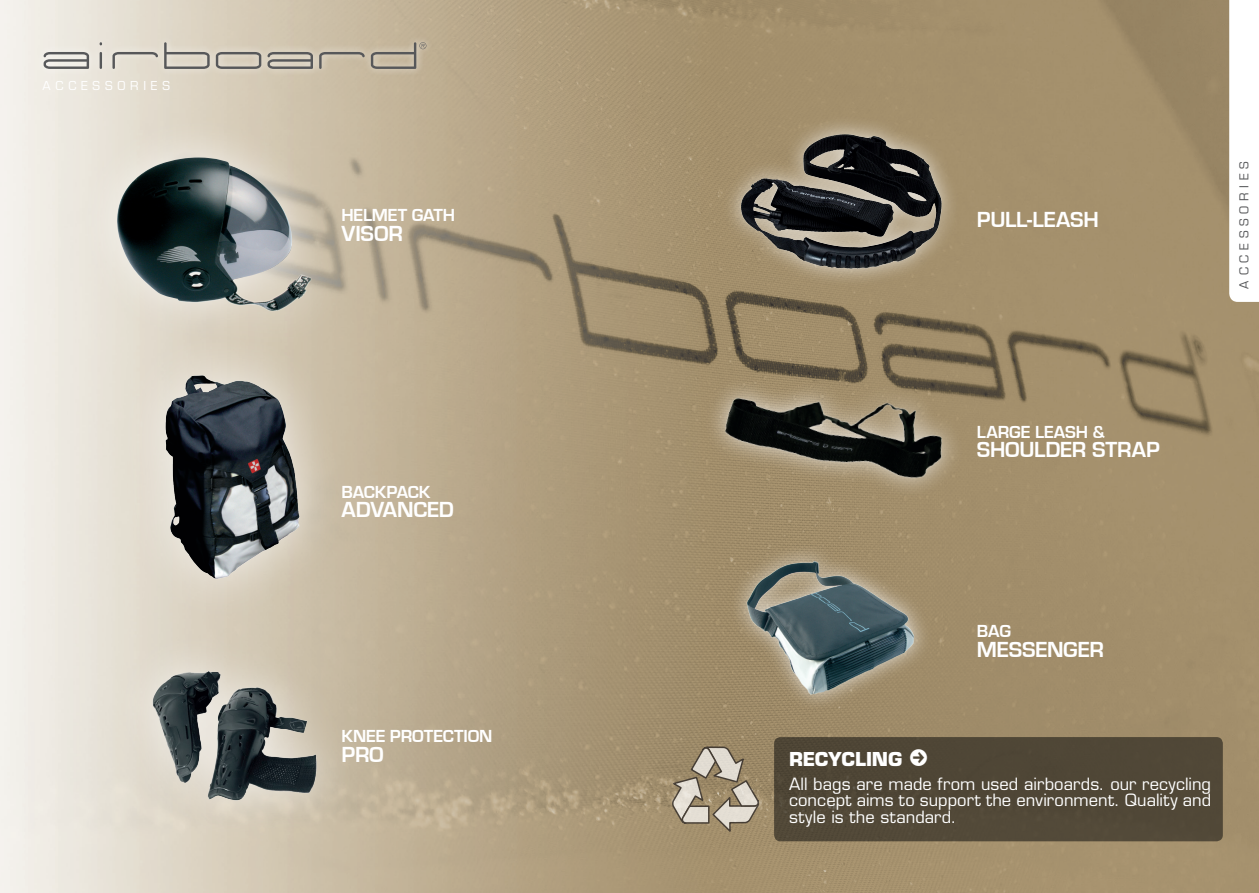
<style>
.page{position:relative;width:1259px;height:893px;background:#fff}
.page>*{position:absolute;margin:0;border:0;box-sizing:border-box;transform-origin:0 0}
.t1{font:700 22.5px "Eurostile";letter-spacing:-.01em;color:#fff}
.t2{font:900 21px "Eurostile OT";letter-spacing:-.005em;color:#fff}
.t3{font:700 18px "Eurostile";letter-spacing:-.01em;color:#fff}
.t4{font:16.5px/16.5px "Eurostile";letter-spacing:.005em;color:#fff;text-align:justify}
.t5{font:12px "Eurostile";letter-spacing:.4em;color:#fff}
.t6{font:12px "Eurostile";letter-spacing:.4em;color:#57585a}
.s1{font-family:"Mini Pics Directional RA";font-weight:400}
</style>
<div class="page">
<img style="left:0;top:0;width:1259px;height:893px">
<div style="left:36px;top:35px;width:397px;height:42px;background:#fff;opacity:.75"></div>
<svg style="left:216px;top:52px;width:45px;height:17px"></svg>
<svg style="left:319px;top:52px;width:46px;height:17px"></svg>
<svg style="left:100px;top:52px;width:2px;height:17px"></svg>
<svg style="left:112px;top:52px;width:46px;height:17px"></svg>
<svg style="left:267px;top:52px;width:46px;height:17px"></svg>
<svg style="left:44px;top:52px;width:45px;height:17px"></svg>
<svg style="left:164px;top:42px;width:46px;height:27px"></svg>
<svg style="left:371px;top:42px;width:55px;height:27px"></svg>
<div style="left:774px;top:737px;width:448px;height:104px;background:#504737;border-radius:6px"></div>
<svg style="left:695px;top:339px;width:279px;height:196px;background:#9c8967"></svg>
<img style="left:696px;top:292px;width:266px;height:238px">
<svg style="left:670px;top:745px;width:90px;height:88px;background:#ac9f88"></svg>
<svg style="left:1229px;top:0;width:30px;height:302px"></svg>
<div style="left:112px;top:630px;width:246px;height:211px;background:#fff;opacity:.75"></div>
<img style="left:152px;top:654px;width:167px;height:167px">
<div style="left:75px;top:115px;width:274px;height:236px;background:#fff;opacity:.75"></div>
<img style="left:115px;top:157px;width:205px;height:164px">
<div style="left:116px;top:328px;width:233px;height:298px;background:#fff;opacity:.75"></div>
<img style="left:122px;top:368px;width:201px;height:220px">
<div style="left:728px;top:543px;width:204px;height:169px;background:#a08c6a"></div>
<img style="left:731px;top:551px;width:196px;height:157px">
<div style="left:722px;top:115px;width:238px;height:173px;background:#a4906c"></div>
<img style="left:731px;top:80px;width:236px;height:214px">
<p class="t5" style="left:43px;top:78px;width:129px">ACCESSORIES</p>
<p class="t3" style="left:341px;top:206px;width:115px">HELMET GATH</p>
<h1 class="t1" style="left:341px;top:221px;width:63px">VISOR</h1>
<p class="t3" style="left:341px;top:482px;width:90px">BACKPACK</p>
<h1 class="t1" style="left:341px;top:498px;width:114px">ADVANCED</h1>
<p class="t3" style="left:341px;top:726px;width:152px">KNEE PROTECTION</p>
<h1 class="t1" style="left:341px;top:742px;width:44px">PRO</h1>
<h1 class="t1" style="left:977px;top:208px;width:123px">PULL-LEASH</h1>
<p class="t3" style="left:977px;top:422px;width:130px">LARGE LEASH &amp;</p>
<h1 class="t1" style="left:977px;top:438px;width:184px">SHOULDER STRAP</h1>
<p class="t6" style="left:1236px;top:288px;width:129px;rotate:-90deg">ACCESSORIES</p>
<p class="t3" style="left:977px;top:621px;width:36px">BAG</p>
<h1 class="t1" style="left:977px;top:637px;width:129px">MESSENGER</h1>
<p class="t2" style="left:789px;top:748px;width:141px">RECYCLING <span class="s1">*</span></p>
<p class="t4" style="left:789px;top:776px;width:424px">All bags are made from used airboards. our recycling concept aims to support the environment. Quality and style is the standard.</p>
</div>
